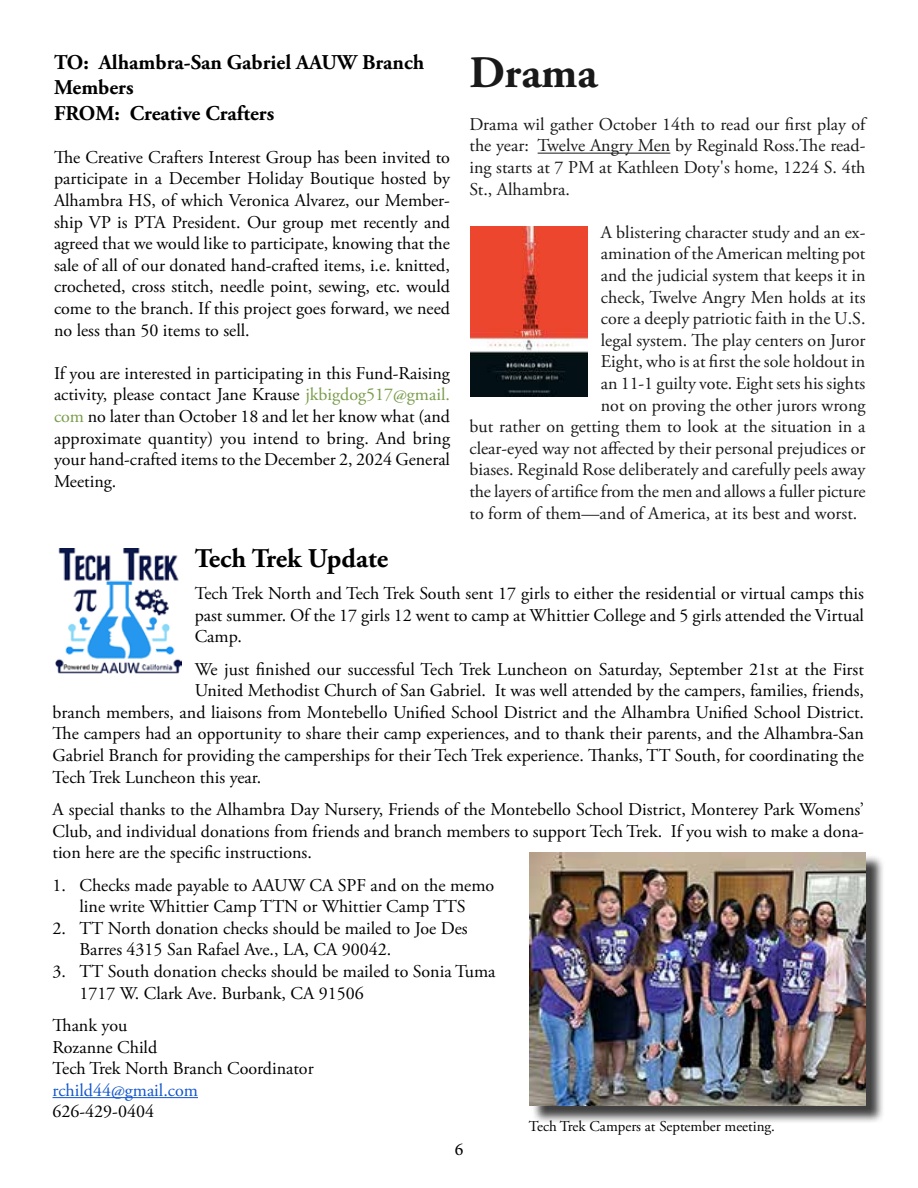
<style>
.page{position:relative;width:918px;height:1188px;background:#fff}
.page>*{position:absolute;margin:0;border:0;box-sizing:border-box;transform-origin:0 0}
.t1{font:700 45px "Adobe Garamond Pro";color:#1a1919}
.t2{font:700 27px "Adobe Garamond Pro";color:#000}
.t3{font:700 21px/25.2px "Adobe Garamond Pro";color:#000}
.t4{font:18px/21.6px "Adobe Garamond Pro";color:#000;text-align:justify}
.t5{font:18px/21.6px "Adobe Garamond Pro";color:#1a1919;text-align:justify}
.t6{font:18px "Adobe Garamond Pro";color:#15c}
.t7{font:18px "Minion Pro";color:#000}
.t8{font:15px "Adobe Garamond Pro";color:#000}
.s1{color:#789c4a}
</style>
<div class="page">
<hr style="left:52px;top:1097px;width:146px;height:1px;background:#15c">
<hr style="left:538px;top:153px;width:132px;height:1px;background:#1a1919">
<img style="left:471px;top:226px;width:116px;height:171px">
<img style="left:56px;top:548px;width:125px;height:126px">
<div style="left:531px;top:855px;width:354px;height:269px;background:#000;opacity:.75"></div>
<img style="left:529px;top:852px;width:337px;height:253px">
<p class="t3" style="left:54px;top:50px;width:372px">TO: Alhambra-San Gabriel AAUW Branch<br>Members<br>FROM: Creative Crafters</p>
<p class="t4" style="left:54px;top:147px;width:398px">The Creative Crafters Interest Group has been invited to participate in a December Holiday Boutique hosted by Alhambra HS, of which Veronica Alvarez, our Member&shy;ship VP is PTA President. Our group met recently and agreed that we would like to participate, knowing that the sale of all of our donated hand-crafted items, i.e. knitted, crocheted, cross stitch, needle point, sewing, etc. would come to the branch. If this project goes forward, we need no less than 50 items to sell.</p>
<p class="t4" style="left:54px;top:363px;width:398px">If you are interested in participating in this Fund-Raising activity, please contact Jane Krause <span class="s1">jkbigdog517@gmail. com</span> no later than October 18 and let her know what (and approximate quantity) you intend to bring. And bring your hand-crafted items to the December 2, 2024 General Meeting.</p>
<h1 class="t1" style="left:470px;top:46px;width:129px">Drama</h1>
<p class="t5" style="left:470px;top:114px;width:398px">Drama wil gather October 14th to read our first play of the year: Twelve Angry Men by Reginald Ross.The read&shy;ing starts at 7 PM at Kathleen Doty's home, 1224 S. 4th St., Alhambra.</p>
<p class="t5" style="left:601px;top:222px;width:266px">A blistering character study and an ex-</p>
<p class="t5" style="left:601px;top:243px;width:266px">amination of the American melting pot</p>
<p class="t5" style="left:601px;top:265px;width:266px">and the judicial system that keeps it in</p>
<p class="t5" style="left:601px;top:287px;width:266px">check, Twelve Angry Men holds at its</p>
<p class="t5" style="left:601px;top:308px;width:266px">core a deeply patriotic faith in the U.S.</p>
<p class="t5" style="left:601px;top:330px;width:266px">legal system. The play centers on Juror</p>
<p class="t5" style="left:601px;top:351px;width:266px">Eight, who is at first the sole holdout in</p>
<p class="t5" style="left:601px;top:373px;width:266px">an 11-1 guilty vote. Eight sets his sights</p>
<p class="t5" style="left:601px;top:395px;width:266px">not on proving the other jurors wrong</p>
<p class="t5" style="left:470px;top:416px;width:397px">but rather on getting them to look at the situation in a</p>
<p class="t5" style="left:470px;top:438px;width:398px">clear-eyed way not affected by their personal prejudices or</p>
<p class="t5" style="left:470px;top:459px;width:397px">biases. Reginald Rose deliberately and carefully peels away</p>
<p class="t5" style="left:470px;top:481px;width:397px">the layers of artifice from the men and allows a fuller picture</p>
<p class="t5" style="left:470px;top:503px;width:389px">to form of them—and of America, at its best and worst.</p>
<h2 class="t2" style="left:195px;top:542px;width:195px">Tech Trek Update</h2>
<p class="t4" style="left:195px;top:583px;width:671px">Tech Trek North and Tech Trek South sent 17 girls to either the residential or virtual camps this past summer. Of the 17 girls 12 went to camp at Whittier College and 5 girls attended the Virtual Camp.</p>
<p class="t4" style="left:195px;top:659px;width:671px">We just finished our successful Tech Trek Luncheon on Saturday, September 21st at the First</p>
<p class="t4" style="left:195px;top:680px;width:671px">United Methodist Church of San Gabriel. It was well attended by the campers, families, friends,</p>
<p class="t4" style="left:52px;top:702px;width:813px">branch members, and liaisons from Montebello Unified School District and the Alhambra Unified School District.</p>
<p class="t4" style="left:52px;top:724px;width:813px">The campers had an opportunity to share their camp experiences, and to thank their parents, and the Alhambra-San</p>
<p class="t4" style="left:52px;top:745px;width:813px">Gabriel Branch for providing the camperships for their Tech Trek experience. Thanks, TT South, for coordinating the</p>
<p class="t4" style="left:52px;top:767px;width:210px">Tech Trek Luncheon this year.</p>
<p class="t4" style="left:52px;top:799px;width:813px">A special thanks to the Alhambra Day Nursery, Friends of the Montebello School District, Monterey Park Womens’ Club, and individual donations from friends and branch members to support Tech Trek. If you wish to make a dona&shy;tion here are the specific instructions.</p>
<p class="t4" style="left:52px;top:875px;width:443px;text-align:center">1. Checks made payable to AAUW CA SPF and on the memo line write Whittier Camp TTN or Whittier Camp TTS</p>
<p class="t4" style="left:79px;top:918px;width:390px;text-indent:-27px">2. TT North donation checks should be mailed to Joe Des<br>Barres 4315 San Rafael Ave., LA, CA 90042.</p>
<p class="t4" style="left:79px;top:961px;width:418px;text-indent:-27px">3. TT South donation checks should be mailed to Sonia Tuma<br>1717 W. Clark Ave. Burbank, CA 91506</p>
<p class="t4" style="left:52px;top:1015px;width:263px;text-align:left">Thank you<br>Rozanne Child<br>Tech Trek North Branch Coordinator</p>
<p class="t6" style="left:52px;top:1079px;width:147px">rchild44@gmail.com</p>
<p class="t4" style="left:52px;top:1102px;width:103px">626-429-0404</p>
<p class="t8" style="left:529px;top:1117px;width:248px">Tech Trek Campers at September meeting.</p>
<p class="t7" style="left:455px;top:1137px;width:10px">6</p>
</div>
